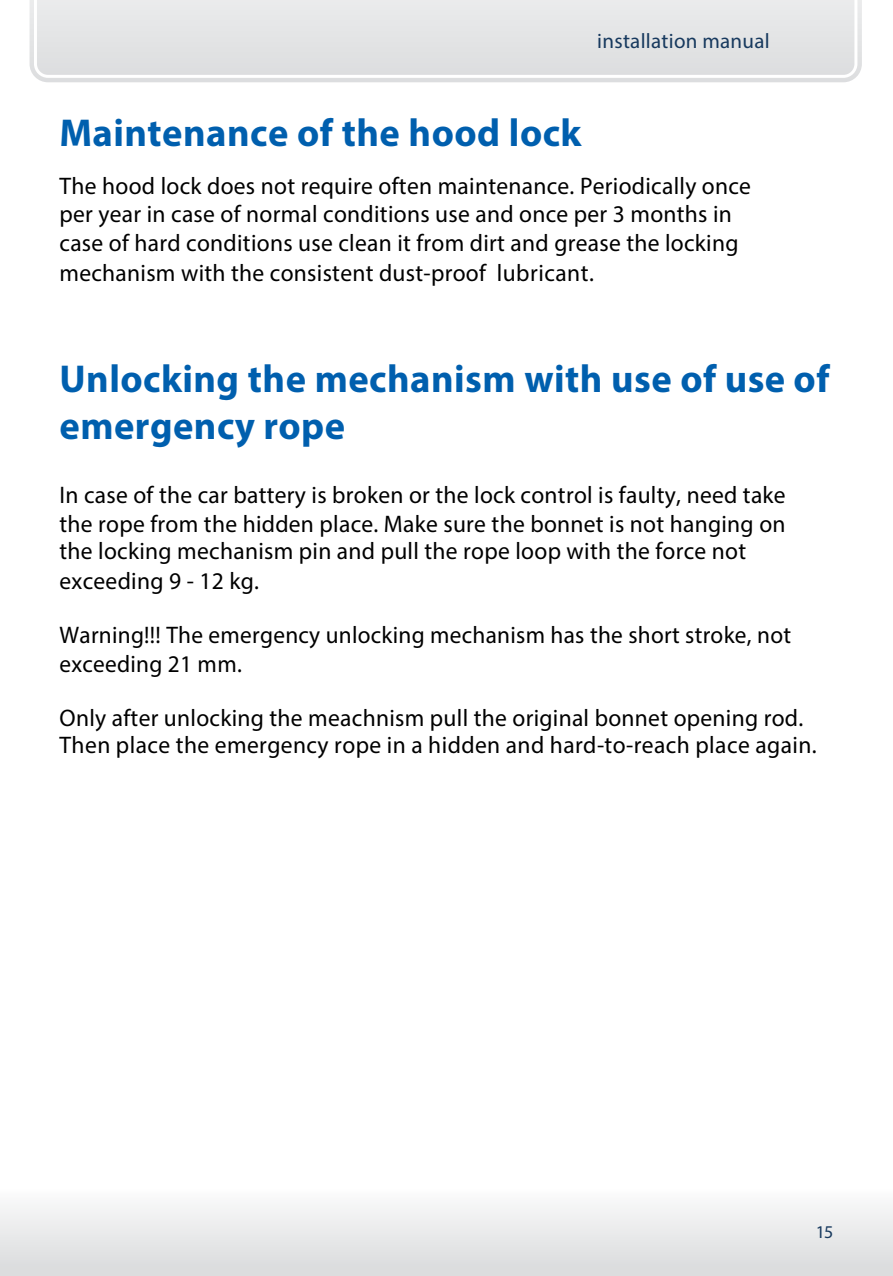
<style>
.page{position:relative;width:893px;height:1276px;background:#fff}
.page>*{position:absolute;margin:0;border:0;box-sizing:border-box;transform-origin:0 0}
.t1{font:700 39px/46.8px "Myriad Pro";letter-spacing:.01em;color:#005fae}
.t2{font:24px/28.8px "Myriad Pro";letter-spacing:.01em;color:#000}
.t3{font:21px "Myriad Pro";letter-spacing:.015em;color:#17395e}
.t4{font:18px "Myriad Pro";color:#17395e}
</style>
<div class="page">
<svg style="left:30px;top:0;width:832px;height:82px"></svg>
<div style="left:32px;top:0;width:827px;height:79px;background:#e4e5e6"></div>
<div style="left:0;top:1181px;width:893px;height:95px;background:linear-gradient(to bottom,#fff,#d8d9db)"></div>
<p class="t3" style="left:597px;top:28px;width:174px">installation manual</p>
<h1 class="t1" style="left:60px;top:109px;width:524px">Maintenance of the hood lock</h1>
<p class="t2" style="left:60px;top:171px;width:693px">The hood lock does not require often maintenance. Periodically once per year in case of normal conditions use and once per 3 months in case of hard conditions use clean it from dirt and grease the locking mechanism with the consistent dust-proof lubricant.</p>
<h1 class="t1" style="left:60px;top:354px;width:771px">Unlocking the mechanism with use of use of emergency rope</h1>
<p class="t2" style="left:60px;top:480px;width:728px">In case of the car battery is broken or the lock control is faulty, need take the rope from the hidden place. Make sure the bonnet is not hanging on the locking mechanism pin and pull the rope loop with the force not exceeding 9 - 12 kg.</p>
<p class="t2" style="left:60px;top:620px;width:733px">Warning!!! The emergency unlocking mechanism has the short stroke, not exceeding 21 mm.</p>
<p class="t2" style="left:60px;top:703px;width:759px;line-height:27.9px">Only after unlocking the meachnism pull the original bonnet opening rod.<br>Then place the emergency rope in a hidden and hard-to-reach place again.</p>
<p class="t4" style="left:816px;top:1221px;width:19px">15</p>
</div>
